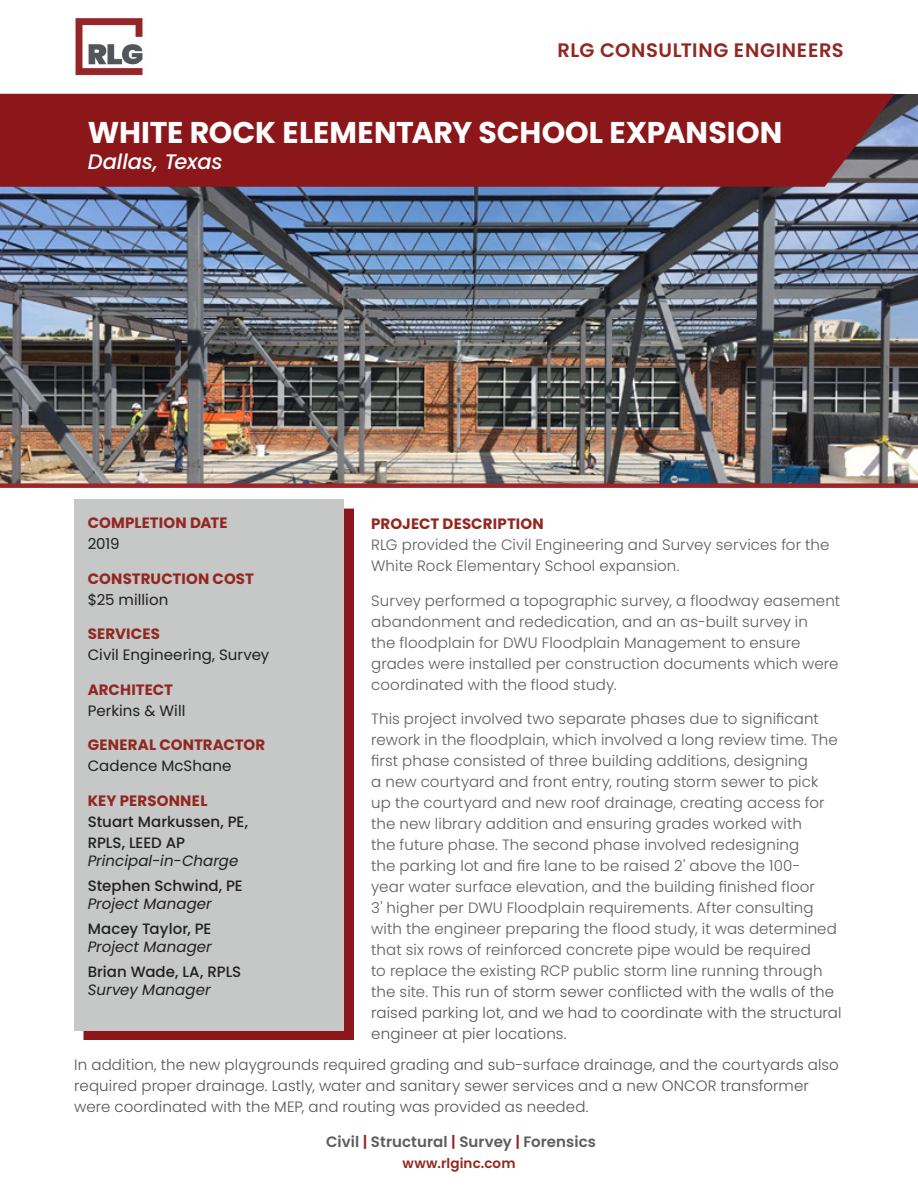
<style>
.page{position:relative;width:918px;height:1188px;background:#fff}
.page>*{position:absolute;margin:0;border:0;box-sizing:border-box;transform-origin:0 0}
.t1{font:700 30px "Poppins";letter-spacing:-.005em;color:#fff}
.t2{font:italic 500 21px "Poppins";letter-spacing:-.005em;color:#fff}
.t3{font:600 19.5px "Poppins";letter-spacing:.035em;color:#922721}
.t4{font:300 15px/21px "Poppins";letter-spacing:.01em;color:#5e5d5c}
.t5{font:300 15px/21px "Poppins";letter-spacing:.01em;color:#545555}
.t6{font:700 15px "Poppins";letter-spacing:.005em;color:#922721}
.t7{font:500 15px/21px "Poppins";color:#231f20}
.t8{font:15px "Poppins";letter-spacing:.005em;color:#231f20}
.t9{font:italic 15px "Poppins";letter-spacing:.005em;color:#231f20}
.t10{font:600 15px "Poppins";letter-spacing:.005em;color:#5e5d5c}
.t11{font:600 13.5px "Poppins";letter-spacing:.01em;color:#922721}
.s1{color:#545555}
.s2{color:#922721}
</style>
<div class="page">
<img style="left:0;top:94px;width:918px;height:389px">
<div style="left:0;top:94px;width:895px;height:93px;background:#8b171a"></div>
<div style="left:84px;top:509px;width:270px;height:531px;background:#8b171a"></div>
<div style="left:74px;top:499px;width:270px;height:531px;background:#c6c7c7"></div>
<div style="left:0;top:483px;width:918px;height:5px;background:#9a262b"></div>
<img style="left:75px;top:18px;width:68px;height:58px">
<h3 class="t3" style="left:557px;top:39px;width:288px">RLG CONSULTING ENGINEERS</h3>
<h1 class="t1" style="left:88px;top:115px;width:696px">WHITE ROCK ELEMENTARY SCHOOL EXPANSION</h1>
<h2 class="t2" style="left:88px;top:149px;width:136px">Dallas, Texas</h2>
<p class="t6" style="left:88px;top:514px;width:141px">COMPLETION DATE</p>
<p class="t8" style="left:88px;top:535px;width:33px">2019</p>
<p class="t6" style="left:88px;top:570px;width:168px">CONSTRUCTION COST</p>
<p class="t8" style="left:88px;top:591px;width:82px">$25 million</p>
<p class="t6" style="left:88px;top:625px;width:74px">SERVICES</p>
<p class="t8" style="left:88px;top:646px;width:183px">Civil Engineering, Survey</p>
<p class="t6" style="left:88px;top:681px;width:87px">ARCHITECT</p>
<p class="t8" style="left:88px;top:702px;width:99px">Perkins &amp; Will</p>
<p class="t6" style="left:88px;top:736px;width:179px">GENERAL CONTRACTOR</p>
<p class="t8" style="left:88px;top:757px;width:145px">Cadence McShane</p>
<p class="t6" style="left:88px;top:792px;width:121px">KEY PERSONNEL</p>
<p class="t7" style="left:88px;top:811px;width:162px">Stuart Markussen, PE,<br>RPLS, LEED AP</p>
<p class="t9" style="left:88px;top:852px;width:152px">Principal-in-Charge</p>
<p class="t7" style="left:88px;top:875px;width:156px">Stephen Schwind, PE</p>
<p class="t9" style="left:88px;top:895px;width:126px">Project Manager</p>
<p class="t7" style="left:88px;top:918px;width:125px">Macey Taylor, PE</p>
<p class="t9" style="left:88px;top:939px;width:126px">Project Manager</p>
<p class="t7" style="left:88px;top:961px;width:155px">Brian Wade, LA, RPLS</p>
<p class="t9" style="left:88px;top:982px;width:124px">Survey Manager</p>
<p class="t6" style="left:371px;top:515px;width:174px">PROJECT DESCRIPTION</p>
<p class="t4" style="left:371px;top:534px;width:460px">RLG provided the Civil Engineering and Survey services for the<br>White Rock Elementary School expansion.</p>
<p class="t4" style="left:371px;top:590px;width:470px">Survey performed a topographic survey, a floodway easement abandonment and rededication, and an as-built survey in<br>the floodplain for DWU Floodplain Management to ensure grades were installed per construction documents which were coordinated with the flood study.</p>
<p class="t4" style="left:371px;top:708px;width:472px">This project involved two separate phases due to significant rework in the floodplain, which involved a long review time. The first phase consisted of three building additions, designing<br>a new courtyard and front entry, routing storm sewer to pick up the courtyard and new roof drainage, creating access for the new library addition and ensuring grades worked with<br>the future phase. The second phase involved redesigning<br>the parking lot and fire lane to be raised 2' above the 100-<br>year water surface elevation, and the building finished floor<br>3' higher per DWU Floodplain requirements. After consulting with the engineer preparing the flood study, it was determined that six rows of reinforced concrete pipe would be required<br>to replace the existing RCP public storm line running through the site. <span class="s1">This run of storm sewer conflicted with the walls of the raised parking lot, and we had to coordinate with the structural engineer at pier locations.</span></p>
<p class="t5" style="left:74px;top:1054px;width:766px">In addition, the new playgrounds required grading and sub-surface drainage, and the courtyards also required proper drainage. Lastly, water and sanitary sewer services and a new ONCOR transformer were coordinated with the MEP, and routing was provided as needed.</p>
<p class="t10" style="left:326px;top:1133px;width:271px">Civil <span class="s2">|</span> Structural <span class="s2">|</span> Survey <span class="s2">|</span> Forensics</p>
<p class="t11" style="left:402px;top:1155px;width:115px">www.rlginc.com</p>
</div>
